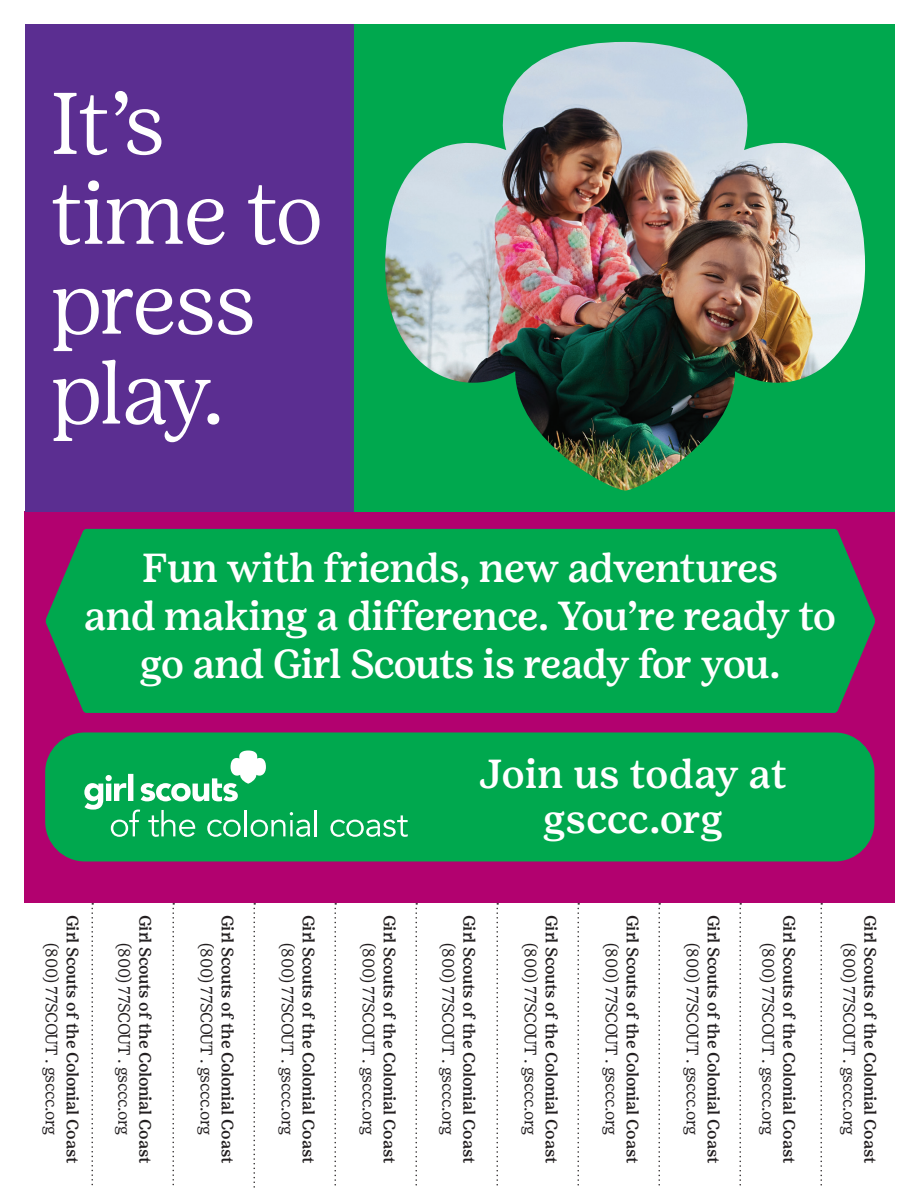
<style>
.page{position:relative;width:918px;height:1188px;background:#fff}
.page>*{position:absolute;margin:0;border:0;box-sizing:border-box;transform-origin:0 0}
.t1{font:300 87.3px/89.8px "Girl Scout Display";letter-spacing:-.01em;color:#fff}
.t2{font:500 40.5px/48px "Girl Scout Text";letter-spacing:-.03em;color:#fff;text-align:center}
.t3{font:500 16.5px "Girl Scout Text";letter-spacing:-.025em;color:#231f20}
.t4{font:16.5px "Girl Scout Text";letter-spacing:-.04em;color:#231f20}
</style>
<div class="page">
<svg style="left:91px;top:903px;width:2px;height:283px"></svg>
<svg style="left:172px;top:903px;width:2px;height:283px"></svg>
<svg style="left:253px;top:903px;width:2px;height:285px"></svg>
<svg style="left:334px;top:903px;width:2px;height:283px"></svg>
<svg style="left:415px;top:903px;width:2px;height:283px"></svg>
<svg style="left:496px;top:903px;width:2px;height:283px"></svg>
<svg style="left:577px;top:903px;width:2px;height:283px"></svg>
<svg style="left:658px;top:903px;width:2px;height:283px"></svg>
<svg style="left:739px;top:903px;width:2px;height:283px"></svg>
<svg style="left:820px;top:903px;width:2px;height:283px"></svg>
<div style="left:25px;top:512px;width:870px;height:391px;background:#b2016f"></div>
<div style="left:46px;top:529px;width:829px;height:184px;background:#00a84e"></div>
<div style="left:45px;top:732px;width:830px;height:129px;background:#00a84e;border-radius:40px"></div>
<div style="left:354px;top:24px;width:541px;height:488px;background:#00a84e"></div>
<div style="left:25px;top:24px;width:329px;height:488px;background:#5b2e91"></div>
<img style="left:385px;top:42px;width:480px;height:449px">
<svg style="left:84px;top:751px;width:226px;height:86px"></svg>
<hr style="left:315px;top:810px;width:2px;height:26px;background:#fff">
<svg style="left:330px;top:815px;width:78px;height:22px"></svg>
<h1 class="t1" style="left:51px;top:79px;width:273px">It’s time to press play.</h1>
<h2 class="t2" style="left:84px;top:544px;width:754px">Fun with friends, new adventures<br>and making a difference. You’re ready to go and Girl Scouts is ready for you.</h2>
<p class="t3" style="left:82px;top:915px;width:250px;rotate:90deg">Girl Scouts of the Colonial Coast</p>
<p class="t4" style="left:61px;top:943px;width:193px;rotate:90deg">(800) 77SCOUT . gsccc.org</p>
<p class="t3" style="left:155px;top:915px;width:250px;rotate:90deg">Girl Scouts of the Colonial Coast</p>
<p class="t4" style="left:133px;top:943px;width:193px;rotate:90deg">(800) 77SCOUT . gsccc.org</p>
<p class="t3" style="left:237px;top:915px;width:250px;rotate:90deg">Girl Scouts of the Colonial Coast</p>
<p class="t4" style="left:216px;top:943px;width:193px;rotate:90deg">(800) 77SCOUT . gsccc.org</p>
<p class="t3" style="left:318px;top:915px;width:250px;rotate:90deg">Girl Scouts of the Colonial Coast</p>
<p class="t4" style="left:297px;top:943px;width:193px;rotate:90deg">(800) 77SCOUT . gsccc.org</p>
<p class="t3" style="left:399px;top:915px;width:250px;rotate:90deg">Girl Scouts of the Colonial Coast</p>
<p class="t4" style="left:378px;top:943px;width:193px;rotate:90deg">(800) 77SCOUT . gsccc.org</p>
<h2 class="t2" style="left:478px;top:751px;width:311px;line-height:45px">Join us today at gsccc.org</h2>
<p class="t3" style="left:479px;top:915px;width:250px;rotate:90deg">Girl Scouts of the Colonial Coast</p>
<p class="t4" style="left:457px;top:943px;width:193px;rotate:90deg">(800) 77SCOUT . gsccc.org</p>
<p class="t3" style="left:561px;top:915px;width:250px;rotate:90deg">Girl Scouts of the Colonial Coast</p>
<p class="t4" style="left:540px;top:943px;width:193px;rotate:90deg">(800) 77SCOUT . gsccc.org</p>
<p class="t3" style="left:642px;top:915px;width:250px;rotate:90deg">Girl Scouts of the Colonial Coast</p>
<p class="t4" style="left:621px;top:943px;width:193px;rotate:90deg">(800) 77SCOUT . gsccc.org</p>
<p class="t3" style="left:723px;top:915px;width:250px;rotate:90deg">Girl Scouts of the Colonial Coast</p>
<p class="t4" style="left:702px;top:943px;width:193px;rotate:90deg">(800) 77SCOUT . gsccc.org</p>
<p class="t3" style="left:799px;top:915px;width:250px;rotate:90deg">Girl Scouts of the Colonial Coast</p>
<p class="t4" style="left:778px;top:943px;width:193px;rotate:90deg">(800) 77SCOUT . gsccc.org</p>
<p class="t3" style="left:880px;top:915px;width:250px;rotate:90deg">Girl Scouts of the Colonial Coast</p>
<p class="t4" style="left:859px;top:943px;width:193px;rotate:90deg">(800) 77SCOUT . gsccc.org</p>
</div>
